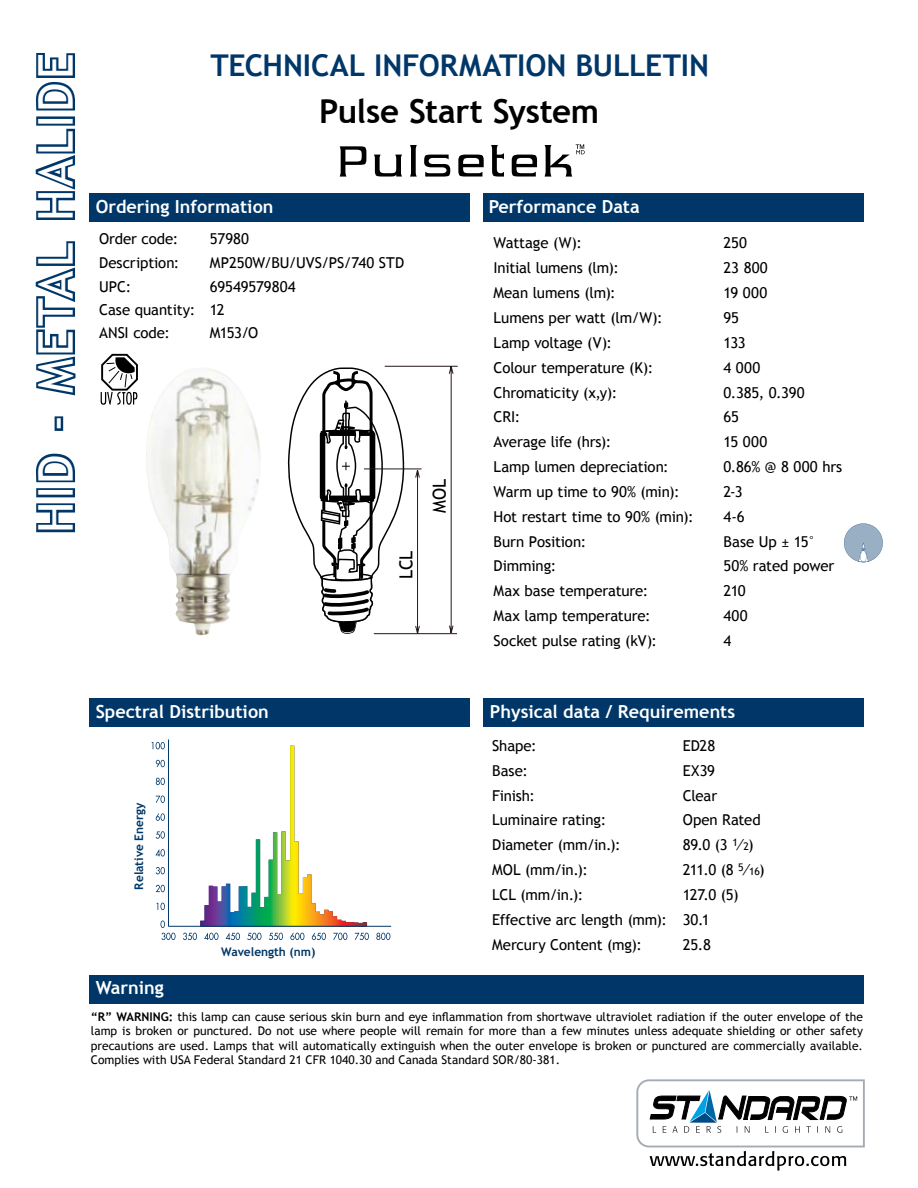
<style>
.page{position:relative;width:918px;height:1188px;background:#fff}
.page>*{position:absolute;margin:0;border:0;box-sizing:border-box;transform-origin:0 0}
.t1{font:48px "Trebuchet MS";letter-spacing:.065em;color:#fff}
.t2{font:700 33px "Trebuchet MS";letter-spacing:-.01em;color:#000}
.t3{font:700 30px "Trebuchet MS";letter-spacing:-.005em;color:#003768}
.t4{font:700 18px "Trebuchet MS";color:#fff}
.t5{font:18px "Trebuchet MS";letter-spacing:-.01em;color:#000}
.t6{font:15px/23.1px "Trebuchet MS";letter-spacing:-.005em;color:#000}
.t7{font:12px/14.4px "Trebuchet MS";color:#000;text-align:justify}
.t8{font:700 11.85px "Trebuchet MS";color:#003768}
.s1{font-size:10.5px}
.s2{font-weight:700}
</style>
<div class="page">
<div style="left:483px;top:194px;width:381px;height:28px;background:#003768"></div>
<div style="left:483px;top:698px;width:381px;height:28px;background:#003768"></div>
<div style="left:89px;top:698px;width:381px;height:28px;background:#003768"></div>
<div style="left:89px;top:975px;width:775px;height:28px;background:#003768"></div>
<svg style="left:36px;top:503px;width:40px;height:30px"></svg>
<div style="left:36px;top:488px;width:39px;height:9px;border:4px solid #003768"></div>
<svg style="left:36px;top:453px;width:40px;height:30px"></svg>
<div style="left:55px;top:416px;width:8px;height:15px;border:4px solid #003768"></div>
<svg style="left:35px;top:241px;width:41px;height:155px"></svg>
<svg style="left:35px;top:128px;width:41px;height:92px"></svg>
<div style="left:36px;top:116px;width:39px;height:10px;border:4px solid #003768"></div>
<svg style="left:36px;top:53px;width:40px;height:58px"></svg>
<div style="left:89px;top:194px;width:381px;height:28px;background:#003768"></div>
<svg style="left:636px;top:1079px;width:229px;height:92px"></svg>
<svg style="left:101px;top:354px;width:37px;height:51px"></svg>
<svg style="left:844px;top:524px;width:39px;height:38px"></svg>
<svg style="left:200px;top:746px;width:167px;height:180px"></svg>
<hr style="left:168px;top:926px;width:223px;height:1px;background:#003768">
<hr style="left:168px;top:740px;width:1px;height:186px;background:#003768">
<svg style="left:183px;top:933px;width:14px;height:7px"></svg>
<svg style="left:204px;top:933px;width:15px;height:7px"></svg>
<svg style="left:226px;top:933px;width:14px;height:7px"></svg>
<svg style="left:247px;top:933px;width:14px;height:7px"></svg>
<svg style="left:269px;top:933px;width:14px;height:7px"></svg>
<svg style="left:290px;top:933px;width:14px;height:7px"></svg>
<svg style="left:312px;top:933px;width:14px;height:7px"></svg>
<svg style="left:333px;top:933px;width:14px;height:7px"></svg>
<svg style="left:355px;top:933px;width:14px;height:7px"></svg>
<svg style="left:376px;top:933px;width:14px;height:7px"></svg>
<svg style="left:152px;top:742px;width:13px;height:7px"></svg>
<svg style="left:156px;top:760px;width:9px;height:7px"></svg>
<svg style="left:156px;top:778px;width:9px;height:7px"></svg>
<svg style="left:156px;top:796px;width:9px;height:7px"></svg>
<svg style="left:156px;top:813px;width:8px;height:8px"></svg>
<div style="left:160px;top:831px;width:5px;height:8px;background:#3f688d;border-radius:50%"></div>
<svg style="left:156px;top:831px;width:8px;height:8px"></svg>
<svg style="left:155px;top:849px;width:9px;height:7px"></svg>
<svg style="left:156px;top:867px;width:9px;height:7px"></svg>
<svg style="left:156px;top:885px;width:9px;height:7px"></svg>
<svg style="left:156px;top:903px;width:9px;height:7px"></svg>
<svg style="left:160px;top:921px;width:16px;height:19px"></svg>
<img style="left:131px;top:368px;width:130px;height:268px">
<svg style="left:287px;top:365px;width:171px;height:270px"></svg>
<svg style="left:340px;top:146px;width:26px;height:31px"></svg>
<svg style="left:374px;top:155px;width:28px;height:22px"></svg>
<svg style="left:410px;top:145px;width:7px;height:32px"></svg>
<svg style="left:424px;top:155px;width:26px;height:22px"></svg>
<svg style="left:458px;top:155px;width:26px;height:22px"></svg>
<svg style="left:491px;top:145px;width:13px;height:32px"></svg>
<svg style="left:512px;top:155px;width:25px;height:22px"></svg>
<svg style="left:545px;top:144px;width:40px;height:33px"></svg>
<h1 class="t1" style="left:28px;top:533px;width:481px;rotate:-90deg">HID - METAL HALIDE</h1>
<h3 class="t3" style="left:210px;top:46px;width:500px">TECHNICAL INFORMATION BULLETIN</h3>
<p class="t4" style="left:96px;top:195px;width:179px">Ordering Information</p>
<h2 class="t2" style="left:319px;top:90px;width:282px">Pulse Start System</h2>
<p class="t4" style="left:489px;top:195px;width:152px">Performance Data</p>
<p class="t6" style="left:99px;top:227px;width:81px">Order code:</p>
<p class="t6" style="left:210px;top:227px;width:41px">57980</p>
<p class="t6" style="left:99px;top:252px;width:82px">Description:</p>
<p class="t6" style="left:210px;top:252px;width:196px">MP250W/BU/UVS/PS/740 STD</p>
<p class="t6" style="left:99px;top:275px;width:34px">UPC:</p>
<p class="t6" style="left:99px;top:275px;width:198px;text-indent:111px">69549579804<br>Case quantity: 12<br>ANSI code:</p>
<p class="t6" style="left:210px;top:321px;width:50px">M153/O</p>
<p class="t5" style="left:396px;top:579px;width:30px;rotate:-90deg">LCL</p>
<p class="t5" style="left:429px;top:513px;width:35px;rotate:-90deg">MOL</p>
<p class="t6" style="left:494px;top:232px;width:90px">Wattage (W):</p>
<p class="t6" style="left:724px;top:232px;width:25px">250</p>
<p class="t6" style="left:494px;top:257px;width:127px">Initial lumens (lm):</p>
<p class="t6" style="left:724px;top:257px;width:46px">23 800</p>
<p class="t6" style="left:494px;top:281px;width:124px">Mean lumens (lm):</p>
<p class="t6" style="left:724px;top:281px;width:45px">19 000</p>
<p class="t6" style="left:494px;top:306px;width:171px">Lumens per watt (lm/W):</p>
<p class="t6" style="left:724px;top:306px;width:17px">95</p>
<p class="t6" style="left:494px;top:331px;width:120px">Lamp voltage (V):</p>
<p class="t6" style="left:724px;top:331px;width:24px">133</p>
<p class="t6" style="left:494px;top:356px;width:161px">Colour temperature (K):</p>
<p class="t6" style="left:724px;top:356px;width:38px">4 000</p>
<p class="t6" style="left:494px;top:381px;width:125px">Chromaticity (x,y):</p>
<p class="t6" style="left:724px;top:381px;width:83px">0.385, 0.390</p>
<p class="t6" style="left:494px;top:406px;width:28px">CRI:</p>
<p class="t6" style="left:724px;top:406px;width:17px">65</p>
<p class="t6" style="left:494px;top:431px;width:119px">Average life (hrs):</p>
<p class="t6" style="left:724px;top:431px;width:45px">15 000</p>
<p class="t6" style="left:494px;top:455px;width:177px">Lamp lumen depreciation:</p>
<p class="t6" style="left:724px;top:455px;width:120px">0.86% @ 8 000 hrs</p>
<p class="t6" style="left:494px;top:480px;width:187px">Warm up time to 90% (min):</p>
<p class="t6" style="left:724px;top:480px;width:21px">2-3</p>
<p class="t6" style="left:494px;top:505px;width:202px">Hot restart time to 90% (min):</p>
<p class="t6" style="left:724px;top:505px;width:23px">4-6</p>
<p class="t6" style="left:494px;top:530px;width:94px">Burn Position:</p>
<p class="t6" style="left:724px;top:530px;width:94px">Base Up ± 15°</p>
<p class="t6" style="left:494px;top:555px;width:64px">Dimming:</p>
<p class="t6" style="left:724px;top:555px;width:112px">50% rated power</p>
<p class="t6" style="left:494px;top:580px;width:156px">Max base temperature:</p>
<p class="t6" style="left:724px;top:580px;width:24px">210</p>
<p class="t6" style="left:494px;top:604px;width:159px">Max lamp temperature:</p>
<p class="t6" style="left:724px;top:604px;width:26px">400</p>
<p class="t6" style="left:494px;top:629px;width:165px">Socket pulse rating (kV):</p>
<p class="t6" style="left:724px;top:629px;width:9px">4</p>
<p class="t4" style="left:96px;top:700px;width:175px">Spectral Distribution</p>
<p class="t4" style="left:490px;top:700px;width:247px">Physical data / Requirements</p>
<p class="t8" style="left:131px;top:890px;width:89px;rotate:-90deg">Relative Energy</p>
<p class="t4" style="left:96px;top:977px;width:70px">Warning</p>
<p class="t8" style="left:221px;top:945px;width:96px">Wavelength (nm)</p>
<p class="t6" style="left:492px;top:734px;width:46px">Shape:</p>
<p class="t6" style="left:683px;top:734px;width:34px">ED28</p>
<p class="t6" style="left:492px;top:759px;width:37px">Base:</p>
<p class="t6" style="left:683px;top:759px;width:34px">EX39</p>
<p class="t6" style="left:492px;top:784px;width:44px">Finish:</p>
<p class="t6" style="left:683px;top:784px;width:36px">Clear</p>
<p class="t6" style="left:492px;top:809px;width:116px">Luminaire rating:</p>
<p class="t6" style="left:683px;top:809px;width:80px">Open Rated</p>
<p class="t6" style="left:492px;top:834px;width:130px">Diameter (mm/in.):</p>
<p class="t6" style="left:683px;top:834px;width:72px">89.0 (3 <sup>1</sup>⁄<span class="s1">2</span>)</p>
<p class="t6" style="left:492px;top:859px;width:97px">MOL (mm/in.):</p>
<p class="t6" style="left:683px;top:859px;width:83px">211.0 (8 <sup>5</sup>⁄<span class="s1">16</span>)</p>
<p class="t6" style="left:492px;top:883px;width:93px">LCL (mm/in.):</p>
<p class="t6" style="left:492px;top:882px;width:248px;line-height:24.9px;text-indent:191px">127.0 (5)<br>Effective arc length (mm): 30.1<br>Mercury Content (mg):</p>
<p class="t6" style="left:683px;top:933px;width:30px">25.8</p>
<p class="t7" style="left:91px;top:1010px;width:774px"><span class="s2">“R” WARNING:</span> this lamp can cause serious skin burn and eye inflammation from shortwave ultraviolet radiation if the outer envelope of the lamp is broken or punctured. Do not use where people will remain for more than a few minutes unless adequate shielding or other safety precautions are used. Lamps that will automatically extinguish when the outer envelope is broken or punctured are commercially available.<br>Complies with USA Federal Standard 21 CFR 1040.30 and Canada Standard SOR/80-381.</p>
</div>
